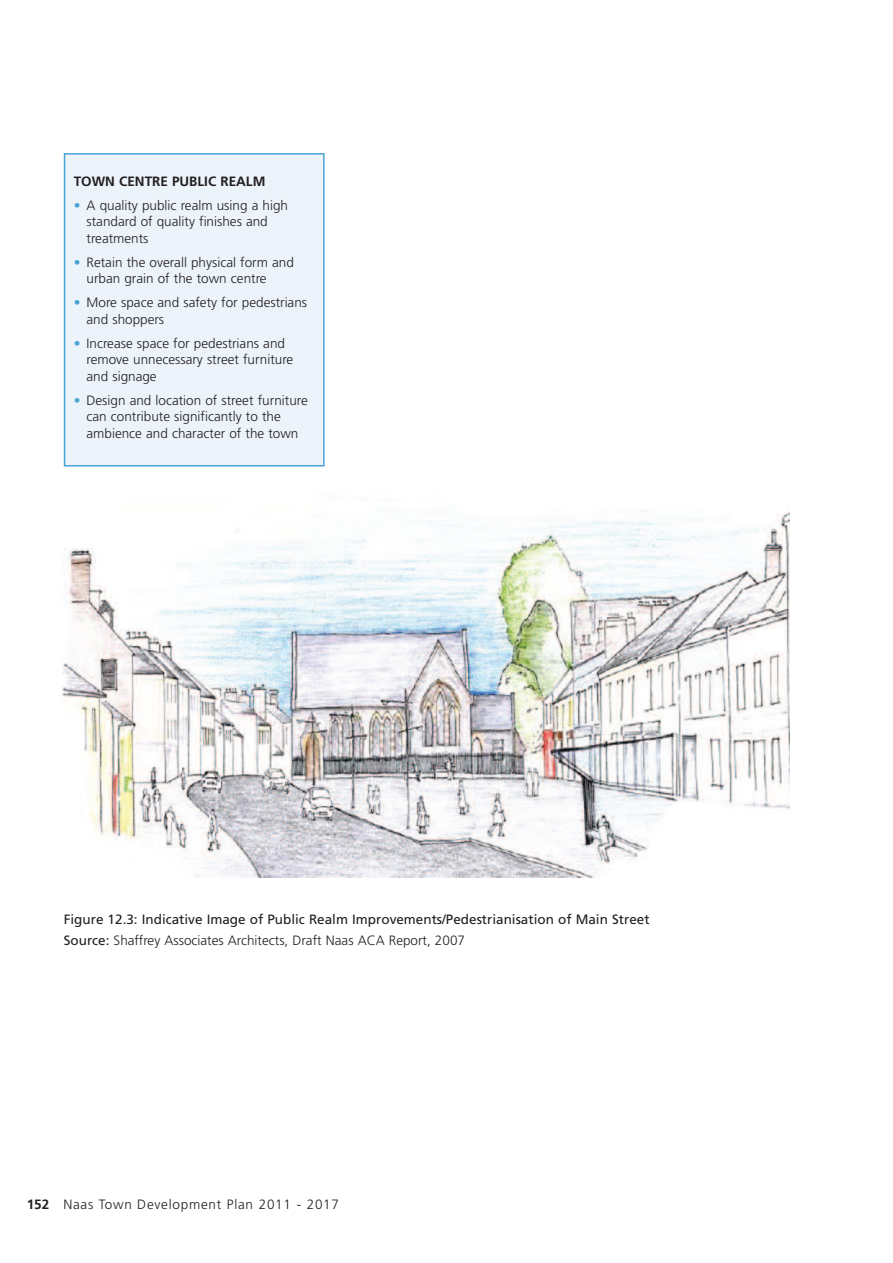
<style>
.page{position:relative;width:893px;height:1263px;background:#fff}
.page>*{position:absolute;margin:0;border:0;box-sizing:border-box;transform-origin:0 0}
.t1{font:300 13.5px/16.5px "Frutiger";color:#231f20}
.t2{font:13.5px/21px "Frutiger";color:#231f20}
.t3{font:300 13.5px "Frutiger";letter-spacing:.055em;color:#231f20}
.t4{font:700 13.5px "Frutiger";color:#231f20}
.s1{font-weight:700;color:#4aa3d5}
.s2{font-weight:300}
.s3{font-weight:700}
</style>
<div class="page">
<div style="left:65px;top:155px;width:258px;height:310px;background:#ecf3fa"></div>
<div style="left:64px;top:153px;width:261px;height:313px;border:2px solid #4aa3d5"></div>
<img style="left:61px;top:508px;width:729px;height:370px">
<p class="t4" style="left:74px;top:176px;width:193px">TOWN CENTRE PUBLIC REALM</p>
<p class="t1" style="left:87px;top:198px;width:203px;text-indent:-13px"><span class="s1">•</span> A quality public realm using a high standard of quality finishes and treatments</p>
<p class="t1" style="left:87px;top:255px;width:209px;text-indent:-13px"><span class="s1">•</span> Retain the overall physical form and urban grain of the town centre</p>
<p class="t1" style="left:87px;top:295px;width:222px;text-indent:-13px"><span class="s1">•</span> More space and safety for pedestrians and shoppers</p>
<p class="t1" style="left:87px;top:336px;width:208px;text-indent:-13px"><span class="s1">•</span> Increase space for pedestrians and remove unnecessary street furniture and signage</p>
<p class="t1" style="left:87px;top:393px;width:223px;text-indent:-13px"><span class="s1">•</span> Design and location of street furniture can contribute significantly to the ambience and character of the town</p>
<p class="t2" style="left:64px;top:909px;width:587px">Figure 12.3: Indicative Image of Public Realm Improvements/Pedestrianisation of Main Street<br>Source: <span class="s2">Shaffrey Associates Architects, Draft Naas ACA Report, 2007</span></p>
<p class="t3" style="left:27px;top:1199px;width:314px"><span class="s3">152</span> Naas Town Development Plan 2011 - 2017</p>
</div>
